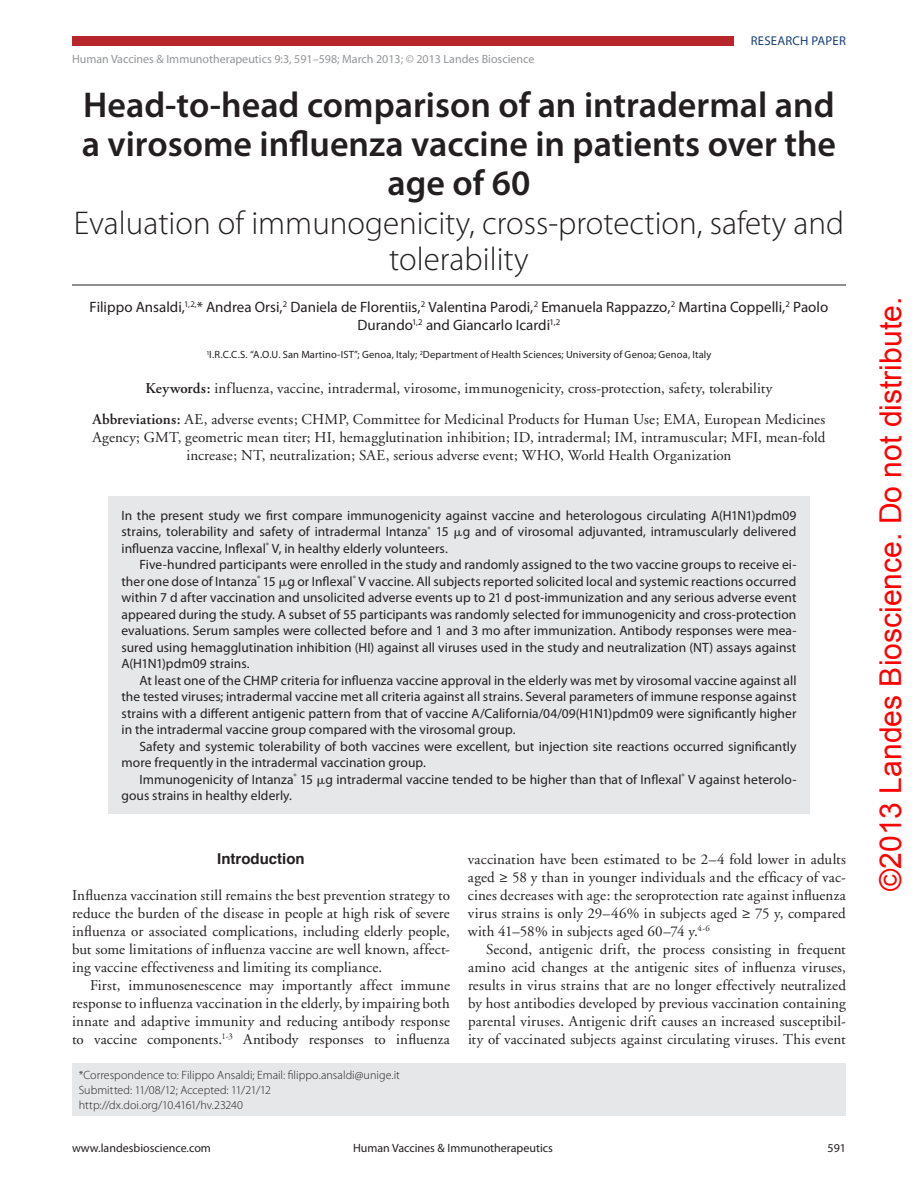
<style>
.page{position:relative;width:918px;height:1188px;background:#fff}
.page>*{position:absolute;margin:0;border:0;box-sizing:border-box;transform-origin:0 0}
.t1{font:600 36px/39px "Myriad Pro";color:#231f20;text-align:center}
.t2{font:300 33px/36px "Myriad Pro";color:#231f20;text-align:center}
.t3{font:30.15px "Arial";color:#f00}
.t4{font:15px/18px "Adobe Garamond";letter-spacing:.01em;color:#231f20;text-align:justify}
.t5{font:15px/18px "Myriad Pro";color:#231f20;text-align:center}
.t6{font:700 15px "Helvetica";color:#231f20}
.t7{font:13.5px/16.5px "Myriad Pro";letter-spacing:.005em;color:#231f20;text-align:justify}
.t8{font:12.75px "Myriad Pro";letter-spacing:.02em;color:#193f7c}
.t9{font:300 12px/15px "Myriad Pro";color:#231f20}
.t10{font:12px "Myriad Pro";color:#939598}
.t11{font:12px "Myriad Pro";color:#231f20}
.t12{font:10.5px "Myriad Pro";letter-spacing:.015em;color:#231f20}
.s1{font-weight:600}
.s2{font-family:"Universal Std Greekw Math Pi"}
.s3{font-family:"Myriad Pro"}
</style>
<div class="page">
<div style="left:72px;top:36px;width:662px;height:10px;background:#b7262b"></div>
<div style="left:72px;top:1063px;width:774px;height:53px;background:#e6e7e9"></div>
<div style="left:108px;top:496px;width:702px;height:318px;background:#e6e7e9"></div>
<hr style="left:72px;top:285px;width:774px;height:1px;background:#231f20">
<p class="t10" style="left:72px;top:52px;width:464px">Human Vaccines &amp; Immunotherapeutics 9:3, 591–598; March 2013; © 2013 Landes Bioscience</p>
<p class="t8" style="left:751px;top:33px;width:94px">research paper</p>
<h1 class="t1" style="left:82px;top:85px;width:756px">Head-to-head comparison of an intradermal and a virosome influenza vaccine in patients over the age of 60</h1>
<h2 class="t2" style="left:74px;top:204px;width:772px">Evaluation of immunogenicity, cross-protection, safety and tolerability</h2>
<p class="t5" style="left:90px;top:298px;width:740px">Filippo Ansaldi,<sup>1,2,</sup>* Andrea Orsi,<sup>2</sup> Daniela de Florentiis,<sup>2</sup> Valentina Parodi,<sup>2</sup> Emanuela Rappazzo,<sup>2</sup> Martina Coppelli,<sup>2</sup> Paolo<br>Durando<sup>1,2</sup> and Giancarlo Icardi<sup>1,2</sup></p>
<p class="t12" style="left:206px;top:349px;width:507px"><sup>1</sup>I.R.C.C.S. “A.O.U. San Martino-IST”; Genoa, Italy; <sup>2</sup>Department of Health Sciences; University of Genoa; Genoa, Italy</p>
<p class="t4" style="left:92px;top:373px;width:734px;line-height:31.5px;text-align:center"><span class="s1">Keywords:</span> influenza, vaccine, intradermal, virosome, immunogenicity, cross-protection, safety, tolerability<br><span class="s1">Abbreviations:</span> AE, adverse events; CHMP, Committee for Medicinal Products for Human Use; EMA, European Medicines</p>
<p class="t4" style="left:92px;top:429px;width:734px;text-align:center">Agency; GMT, geometric mean titer; HI, hemagglutination inhibition; ID, intradermal; IM, intramuscular; MFI, mean-fold increase; NT, neutralization; SAE, serious adverse event; WHO, World Health Organization</p>
<p class="t7" style="left:122px;top:507px;width:676px">In the present study we first compare immunogenicity against vaccine and heterologous circulating A(H1N1)pdm09 strains, tolerability and safety of intradermal Intanza<sup>®</sup> 15 <span class="s2">μ</span>g and of virosomal adjuvanted, intramuscularly delivered influenza vaccine, Inflexal<sup>®</sup> V, in healthy elderly volunteers.</p>
<p class="t7" style="left:121px;top:556px;width:677px;text-indent:18px">Five-hundred participants were enrolled in the study and randomly assigned to the two vaccine groups to receive ei&shy;ther one dose of Intanza<sup>®</sup> 15 <span class="s2">μ</span>g or Inflexal<sup>®</sup> V vaccine. All subjects reported solicited local and systemic reactions occurred within 7 d after vaccination and unsolicited adverse events up to 21 d post-immunization and any serious adverse event appeared during the study. A subset of 55 participants was randomly selected for immunogenicity and cross-protection evaluations. Serum samples were collected before and 1 and 3 mo after immunization. Antibody responses were mea&shy;sured using hemagglutination inhibition (HI) against all viruses used in the study and neutralization (NT) assays against A(H1N1)pdm09 strains.</p>
<p class="t7" style="left:122px;top:672px;width:677px;text-indent:18px">At least one of the CHMP criteria for influenza vaccine approval in the elderly was met by virosomal vaccine against all the tested viruses; intradermal vaccine met all criteria against all strains. Several parameters of immune response against strains with a different antigenic pattern from that of vaccine A/California/04/09(H1N1)pdm09 were significantly higher in the intradermal vaccine group compared with the virosomal group.</p>
<p class="t7" style="left:122px;top:738px;width:676px;text-indent:18px">Safety and systemic tolerability of both vaccines were excellent, but injection site reactions occurred significantly more frequently in the intradermal vaccination group.</p>
<p class="t7" style="left:121px;top:771px;width:676px;text-indent:18px">Immunogenicity of Intanza<sup>®</sup> 15 <span class="s2">μ</span>g intradermal vaccine tended to be higher than that of Inflexal<sup>®</sup> V against heterolo&shy;gous strains in healthy elderly.</p>
<p class="t6" style="left:217px;top:847px;width:89px">Introduction</p>
<p class="t4" style="left:72px;top:887px;width:379px">Influenza vaccination still remains the best prevention strategy to reduce the burden of the disease in people at high risk of severe influenza or associated complications, including elderly people, but some limitations of influenza vaccine are well known, affect&shy;ing vaccine effectiveness and limiting its compliance.</p>
<p class="t4" style="left:72px;top:977px;width:379px;text-indent:18px">First, immunosenescence may importantly affect immune response to influenza vaccination in the elderly, by impairing both innate and adaptive immunity and reducing antibody response to vaccine components.<sup>1-3</sup> Antibody responses to influenza</p>
<p class="t9" style="left:79px;top:1068px;width:323px">*Correspondence to: Filippo Ansaldi; Email: filippo.ansaldi@unige.it<br>Submitted: 11/08/12; Accepted: 11/21/12 http://dx.doi.org/10.4161/hv.23240</p>
<p class="t4" style="left:468px;top:851px;width:379px">vaccination have been estimated to be 2–4 fold lower in adults aged <span class="s3">≥</span> 58 y than in younger individuals and the efficacy of vac&shy;cines decreases with age: the seroprotection rate against influenza virus strains is only 29–46% in subjects aged <span class="s3">≥</span> 75 y, compared with 41–58% in subjects aged 60–74 y.<sup>4-6</sup></p>
<p class="t4" style="left:468px;top:941px;width:379px;text-indent:18px">Second, antigenic drift, the process consisting in frequent amino acid changes at the antigenic sites of influenza viruses, results in virus strains that are no longer effectively neutralized by host antibodies developed by previous vaccination containing parental viruses. Antigenic drift causes an increased susceptibil&shy;ity of vaccinated subjects against circulating viruses. This event</p>
<p class="t11" style="left:72px;top:1141px;width:140px">www.landesbioscience.com</p>
<p class="t11" style="left:353px;top:1141px;width:201px">Human Vaccines &amp; Immunotherapeutics</p>
<p class="t11" style="left:828px;top:1141px;width:20px">591</p>
<h3 class="t3" style="left:871px;top:891px;width:595px;rotate:-90deg">©2013 Landes Bioscience. Do not distribute.</h3>
</div>
